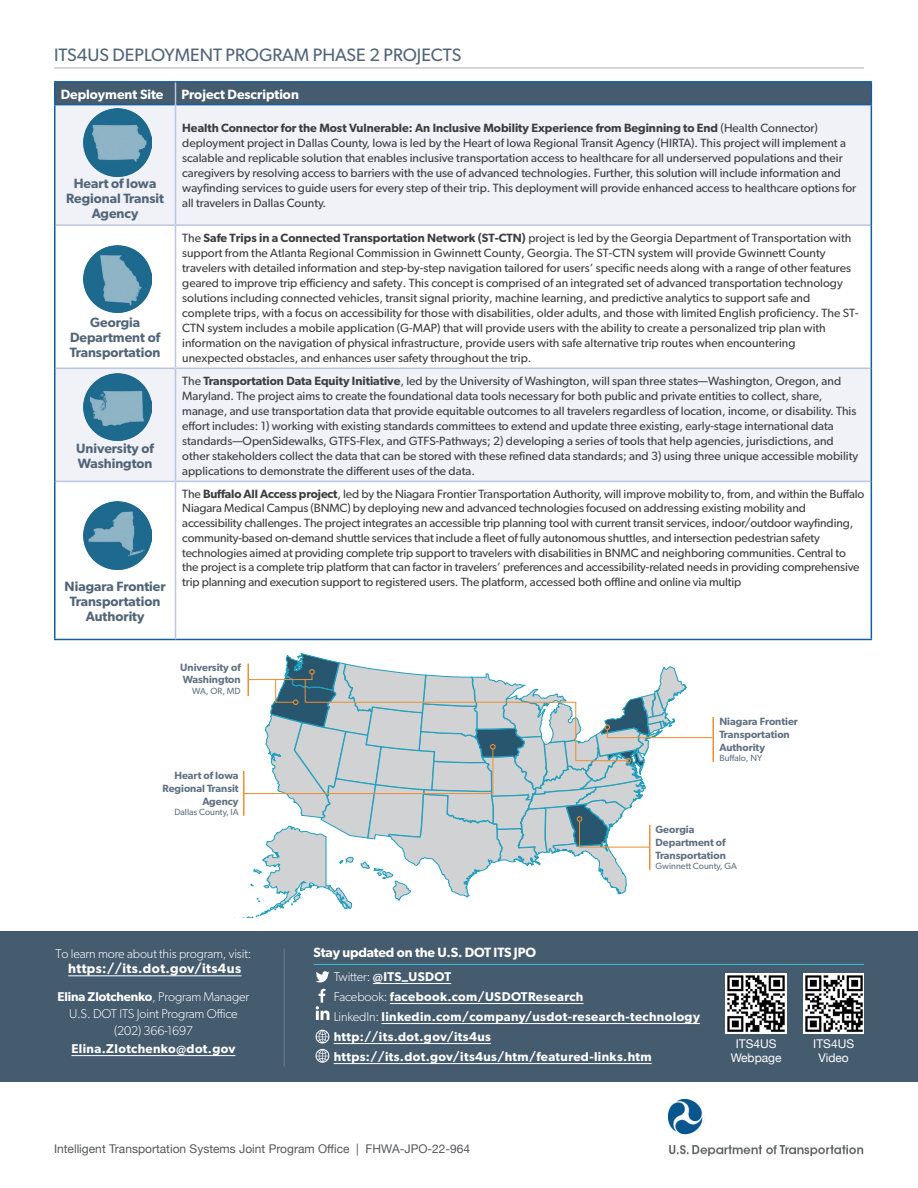
<style>
.page{position:relative;width:918px;height:1188px;background:#fff}
.page>*{position:absolute;margin:0;border:0;box-sizing:border-box;transform-origin:0 0}
.t1{font:18px "Gibson";color:#526578}
.t2{font:600 13.5px/15px "Gibson";color:#526578;text-align:center}
.t3{font:600 13.5px "Gibson";color:#fff}
.t4{font:600 13.5px "Gibson";letter-spacing:.03em;color:#fff}
.t5{font:600 12.75px "Gibson";letter-spacing:.03em;color:#fff}
.t6{font:300 12.75px/17.2px "Gibson";letter-spacing:-.01em;color:#fff;text-align:center}
.t7{font:12px/15px "Gibson";color:#3e3e3f}
.t8{font:12px "Helvetica Neue";color:#57585a}
.t9{font:12px/14.4px "Helvetica Neue";color:#fff;text-align:center}
.t10{font:600 10.5px/12.6px "Gibson";color:#617183}
.t11{font:9px "Gibson";color:#617183}
.s1{font-weight:600}
.s2{font-weight:300}
</style>
<div class="page">
<div style="left:0;top:932px;width:918px;height:150px;background:#455b6e"></div>
<hr style="left:284px;top:949px;width:1px;height:117px;background:#617183">
<img style="left:726px;top:973px;width:60px;height:60px">
<img style="left:804px;top:973px;width:60px;height:60px">
<svg style="left:316px;top:971px;width:13px;height:11px"></svg>
<svg style="left:316px;top:989px;width:13px;height:31px"></svg>
<svg style="left:316px;top:1030px;width:13px;height:33px"></svg>
<hr style="left:54px;top:68px;width:810px;height:1px;background:#abb2bd">
<svg style="left:56px;top:105px;width:815px;height:376px;fill:#f0f2f8"></svg>
<hr style="left:54px;top:81px;width:122px;height:2px;background:#175d9e">
<hr style="left:54px;top:83px;width:2px;height:21px;background:#175d9e">
<hr style="left:54px;top:104px;width:121px;height:1px;background:#175d9e">
<hr style="left:56px;top:224px;width:120px;height:2px;background:#bcc6e0">
<hr style="left:176px;top:224px;width:695px;height:2px;background:#bcc6e0">
<hr style="left:56px;top:368px;width:120px;height:1px;background:#bcc6e0">
<hr style="left:176px;top:368px;width:695px;height:1px;background:#bcc6e0">
<hr style="left:56px;top:481px;width:120px;height:1px;background:#bcc6e0">
<hr style="left:176px;top:481px;width:695px;height:1px;background:#bcc6e0">
<hr style="left:54px;top:639px;width:122px;height:1px;background:#175d9e">
<hr style="left:176px;top:639px;width:696px;height:1px;background:#175d9e">
<hr style="left:54px;top:105px;width:2px;height:120px;background:#175d9e">
<hr style="left:54px;top:225px;width:2px;height:143px;background:#175d9e">
<hr style="left:54px;top:368px;width:2px;height:113px;background:#175d9e">
<hr style="left:54px;top:481px;width:2px;height:158px;background:#175d9e">
<hr style="left:176px;top:81px;width:696px;height:2px;background:#175d9e">
<svg style="left:55px;top:82px;width:817px;height:23px;background:#415b71"></svg>
<hr style="left:175px;top:105px;width:1px;height:119px;background:#bcc6e0">
<hr style="left:175px;top:226px;width:1px;height:142px;background:#bcc6e0">
<hr style="left:175px;top:369px;width:1px;height:112px;background:#bcc6e0">
<hr style="left:175px;top:482px;width:1px;height:157px;background:#bcc6e0">
<hr style="left:871px;top:105px;width:1px;height:120px;background:#175d9e">
<hr style="left:871px;top:225px;width:1px;height:143px;background:#175d9e">
<hr style="left:871px;top:368px;width:1px;height:113px;background:#175d9e">
<hr style="left:871px;top:481px;width:1px;height:158px;background:#175d9e">
<hr style="left:68px;top:975px;width:174px;height:1px;background:#fff">
<hr style="left:71px;top:1055px;width:164px;height:1px;background:#fff">
<hr style="left:314px;top:964px;width:550px;height:1px;background:#35c2e0">
<hr style="left:373px;top:983px;width:78px;height:1px;background:#fff">
<hr style="left:390px;top:1003px;width:193px;height:1px;background:#fff">
<hr style="left:381px;top:1023px;width:319px;height:1px;background:#fff">
<hr style="left:334px;top:1043px;width:157px;height:1px;background:#fff">
<hr style="left:334px;top:1063px;width:318px;height:1px;background:#fff">
<img style="left:84px;top:109px;width:67px;height:67px">
<img style="left:84px;top:245px;width:67px;height:68px">
<img style="left:84px;top:374px;width:67px;height:67px">
<img style="left:84px;top:502px;width:67px;height:67px">
<img style="left:668px;top:1100px;width:196px;height:55px">
<hr style="left:712px;top:717px;width:2px;height:45px;background:#ee8e30">
<svg style="left:233px;top:653px;width:480px;height:266px"></svg>
<h3 class="t1" style="left:54px;top:44px;width:409px">ITS4US DEPLOYMENT PROGRAM PHASE 2 PROJECTS</h3>
<p class="t3" style="left:61px;top:86px;width:104px">Deployment Site</p>
<p class="t3" style="left:181px;top:86px;width:119px">Project Description</p>
<p class="t2" style="left:66px;top:176px;width:99px">Heart of Iowa<br>Regional Transit<br>Agency</p>
<p class="t2" style="left:70px;top:315px;width:92px">Georgia<br>Department of<br>Transportation</p>
<p class="t2" style="left:76px;top:441px;width:79px;text-align:left">University of<br>Washington</p>
<p class="t2" style="left:65px;top:579px;width:103px">Niagara Frontier<br>Transportation<br>Authority</p>
<p class="t7" style="left:182px;top:120px;width:676px"><span class="s1">Health Connector for the Most Vulnerable: An Inclusive Mobility Experience from Beginning to End</span> (Health Connector) deployment project in Dallas County, Iowa is led by the Heart of Iowa Regional Transit Agency (HIRTA). This project will implement a scalable and replicable solution that enables inclusive transportation access to healthcare for all underserved populations and their caregivers by resolving access to barriers with the use of advanced technologies. Further, this solution will include information and wayfinding services to guide users for every step of their trip. This deployment will provide enhanced access to healthcare options for all travelers in Dallas County.</p>
<p class="t7" style="left:182px;top:230px;width:678px">The <span class="s1">Safe Trips in a Connected Transportation Network (ST-CTN)</span> project is led by the Georgia Department of Transportation with support from the Atlanta Regional Commission in Gwinnett County, Georgia. The ST-CTN system will provide Gwinnett County travelers with detailed information and step-by-step navigation tailored for users’ specific needs along with a range of other features geared to improve trip efficiency and safety. This concept is comprised of an integrated set of advanced transportation technology solutions including connected vehicles, transit signal priority, machine learning, and predictive analytics to support safe and complete trips, with a focus on accessibility for those with disabilities, older adults, and those with limited English proficiency. The ST-CTN system includes a mobile application (G-MAP) that will provide users with the ability to create a personalized trip plan with information on the navigation of physical infrastructure, provide users with safe alternative trip routes when encountering unexpected obstacles, and enhances user safety throughout the trip.</p>
<p class="t7" style="left:182px;top:373px;width:677px">The <span class="s1">Transportation Data Equity Initiative</span>, led by the University of Washington, will span three states—Washington, Oregon, and Maryland. The project aims to create the foundational data tools necessary for both public and private entities to collect, share, manage, and use transportation data that provide equitable outcomes to all travelers regardless of location, income, or disability. This effort includes: 1) working with existing standards committees to extend and update three existing, early-stage international data standards—OpenSidewalks, GTFS-Flex, and GTFS-Pathways; 2) developing a series of tools that help agencies, jurisdictions, and other stakeholders collect the data that can be stored with these refined data standards; and 3) using three unique accessible mobility applications to demonstrate the different uses of the data.</p>
<p class="t7" style="left:182px;top:486px;width:684px">The <span class="s1">Buffalo All Access project</span>, led by the Niagara Frontier Transportation Authority, will improve mobility to, from, and within the Buffalo Niagara Medical Campus (BNMC) by deploying new and advanced technologies focused on addressing existing mobility and accessibility challenges. The project integrates an accessible trip planning tool with current transit services, indoor/outdoor wayfinding, community-based on-demand shuttle services that include a fleet of fully autonomous shuttles, and intersection pedestrian safety technologies aimed at providing complete trip support to travelers with disabilities in BNMC and neighboring communities. Central to the project is a complete trip platform that can factor in travelers’ preferences and accessibility-related needs in providing comprehensive trip planning and execution support to registered users. The platform, accessed both offline and online via multip</p>
<p class="t10" style="left:180px;top:660px;width:62px">University of<br>Washington</p>
<p class="t11" style="left:192px;top:686px;width:50px">WA, OR, MD</p>
<p class="t10" style="left:719px;top:715px;width:80px">Niagara Frontier<br>Transportation<br>Authority</p>
<p class="t11" style="left:719px;top:753px;width:44px">Buffalo, NY</p>
<p class="t10" style="left:163px;top:769px;width:78px;text-align:right">Heart of Iowa<br>Regional Transit<br>Agency</p>
<p class="t11" style="left:174px;top:807px;width:66px">Dallas County, IA</p>
<p class="t6" style="left:55px;top:945px;width:197px">To learn more about this program, visit:</p>
<p class="t4" style="left:68px;top:960px;width:174px">https://its.dot.gov/its4us</p>
<p class="t6" style="left:58px;top:988px;width:193px"><span class="s1">Elina Zlotchenko</span>, Program Manager<br>U.S. DOT ITS Joint Program Office</p>
<p class="t6" style="left:114px;top:1022px;width:80px">(202) 366-1697</p>
<p class="t5" style="left:71px;top:1041px;width:165px">Elina.Zlotchenko@dot.gov</p>
<p class="t10" style="left:656px;top:823px;width:72px">Georgia<br>Department of<br>Transportation</p>
<p class="t11" style="left:656px;top:861px;width:83px">Gwinnett County, GA</p>
<h2 class="t3" style="left:314px;top:945px;width:224px">Stay updated on the U.S. DOT ITS JPO</h2>
<p class="t5" style="left:334px;top:969px;width:119px"><span class="s2">Twitter:</span> @ITS_USDOT</p>
<p class="t5" style="left:334px;top:989px;width:251px"><span class="s2">Facebook:</span> facebook.com/USDOTResearch</p>
<p class="t5" style="left:334px;top:1009px;width:368px"><span class="s2">LinkedIn:</span> linkedin.com/company/usdot-research-technology</p>
<p class="t5" style="left:334px;top:1029px;width:159px">http://its.dot.gov/its4us</p>
<p class="t5" style="left:334px;top:1049px;width:319px">https://its.dot.gov/its4us/htm/featured-links.htm</p>
<p class="t9" style="left:731px;top:1037px;width:52px">ITS4US<br>Webpage</p>
<p class="t9" style="left:813px;top:1037px;width:42px">ITS4US<br>Video</p>
<p class="t8" style="left:54px;top:1140px;width:418px">Intelligent Transportation Systems Joint Program Office | FHWA-JPO-22-964</p>
</div>
